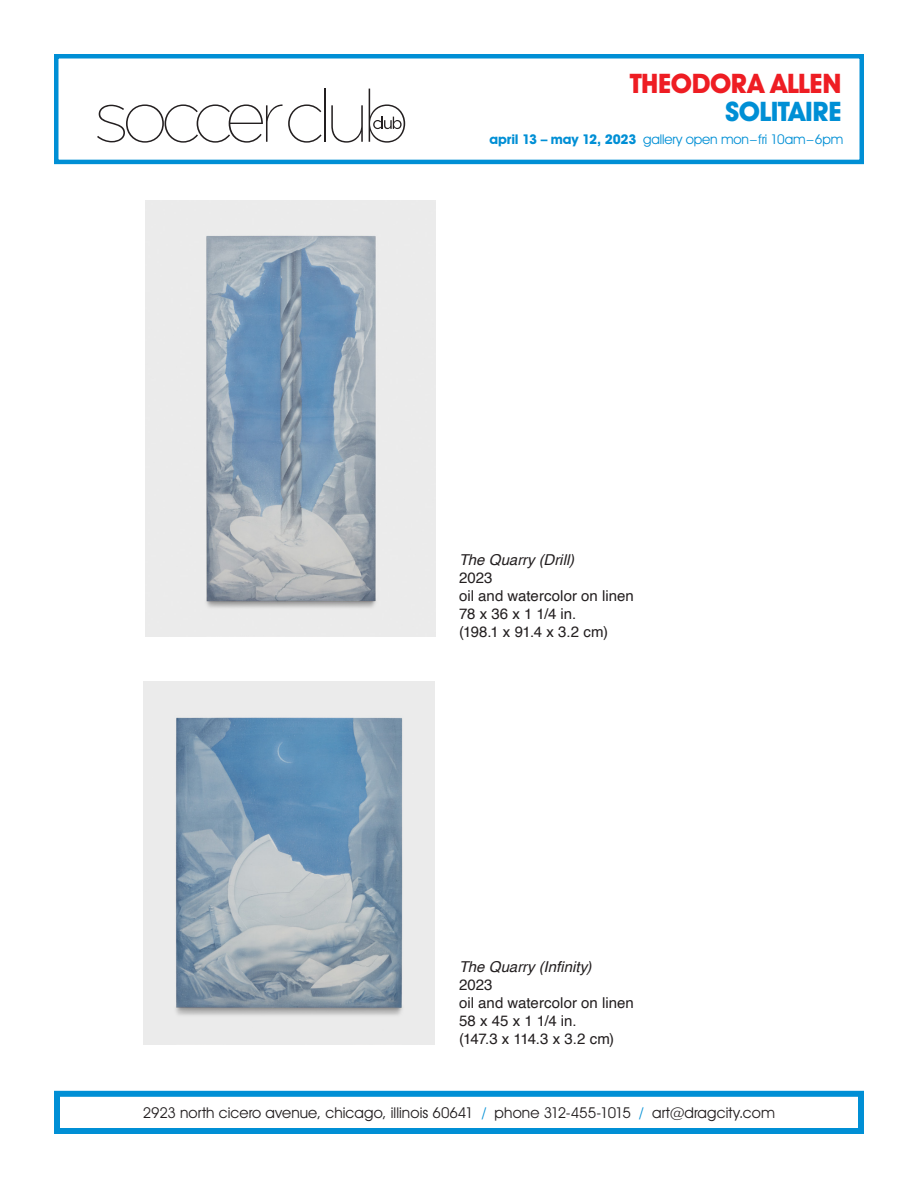
<style>
.page{position:relative;width:918px;height:1188px;background:#fff}
.page>*{position:absolute;margin:0;border:0;box-sizing:border-box;transform-origin:0 0}
.t1{font:700 27px "ITC Avant Garde Gothic";letter-spacing:-.015em;color:#ee1d23}
.t2{font:700 27px "ITC Avant Garde Gothic";letter-spacing:-.015em;color:#008fd5}
.t3{font:15px "Helvetica";letter-spacing:.005em;color:#231f20}
.t4{font:15px "ITC Avant Garde Gothic";letter-spacing:.005em;color:#231f20}
.t5{font:italic 15px "Helvetica";color:#231f20}
.t6{font:13.5px "ITC Avant Garde Gothic";letter-spacing:-.01em;color:#008fd5}
.s1{font-weight:700}
.s2{color:#008fd5}
</style>
<div class="page">
<div style="left:54px;top:54px;width:810px;height:110px;border:4px solid #008fd5"></div>
<div style="left:54px;top:1091px;width:810px;height:43px;border:6px solid #008fd5"></div>
<svg style="left:97px;top:104px;width:225px;height:39px"></svg>
<hr style="left:324px;top:89px;width:2px;height:53px;background:#231f20">
<svg style="left:331px;top:105px;width:32px;height:38px"></svg>
<svg style="left:369px;top:89px;width:36px;height:54px"></svg>
<img style="left:145px;top:200px;width:291px;height:437px">
<img style="left:144px;top:681px;width:290px;height:363px">
<p class="t1" style="left:630px;top:67px;width:213px">THEODORA ALLEN</p>
<p class="t2" style="left:725px;top:95px;width:118px">SOLITAIRE</p>
<p class="t6" style="left:490px;top:131px;width:355px"><span class="s1">april 13 – may 12, 2023</span> gallery open mon–fri 10am–6pm</p>
<p class="t5" style="left:459px;top:548px;width:117px">The Quarry (Drill)</p>
<p class="t3" style="left:459px;top:566px;width:35px">2023</p>
<p class="t3" style="left:459px;top:584px;width:176px">oil and watercolor on linen</p>
<p class="t3" style="left:459px;top:602px;width:119px">78 x 36 x 1 1/4 in.</p>
<p class="t3" style="left:459px;top:620px;width:151px">(198.1 x 91.4 x 3.2 cm)</p>
<p class="t5" style="left:459px;top:955px;width:134px">The Quarry (Infinity)</p>
<p class="t3" style="left:459px;top:973px;width:35px">2023</p>
<p class="t3" style="left:459px;top:991px;width:176px">oil and watercolor on linen</p>
<p class="t3" style="left:459px;top:1009px;width:119px">58 x 45 x 1 1/4 in.</p>
<p class="t3" style="left:459px;top:1027px;width:157px">(147.3 x 114.3 x 3.2 cm)</p>
<p class="t4" style="left:143px;top:1103px;width:634px">2923 north cicero avenue, chicago, illinois 60641 <span class="s2">/</span> phone 312-455-1015 <span class="s2">/</span> art@dragcity.com</p>
</div>
